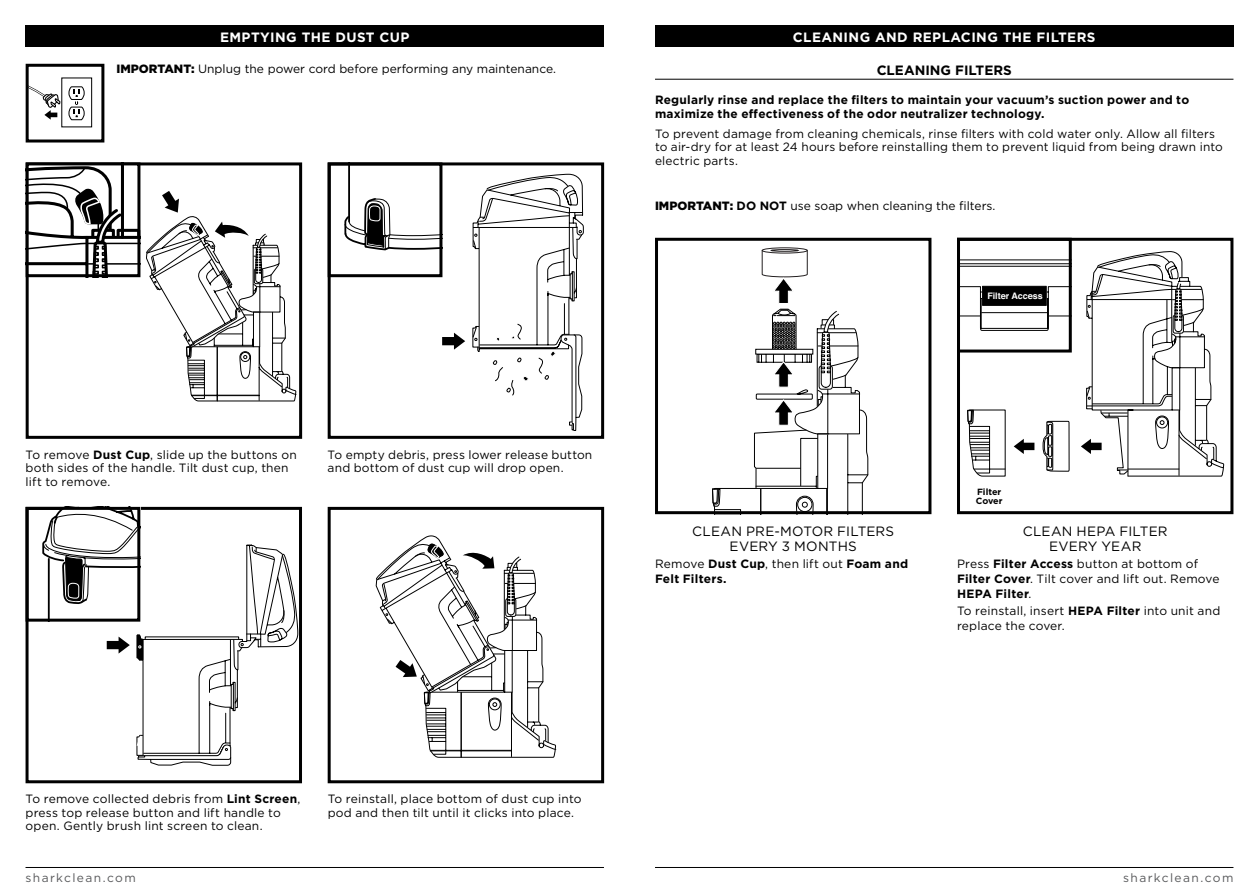
<style>
.page{position:relative;width:1259px;height:893px;background:#fff}
.page>*{position:absolute;margin:0;border:0;box-sizing:border-box;transform-origin:0 0}
.t1{font:13.5px/15px "Gotham";letter-spacing:.015em;color:#000;text-align:center}
.t2{font:700 13.5px "Gotham";letter-spacing:.03em;color:#fff}
.t3{font:700 13.5px "Gotham";color:#000}
.t4{font:12px/13.5px "Gotham";letter-spacing:.015em;color:#000}
.t5{font:700 12px/15px "Gotham";letter-spacing:.02em;color:#000}
.t6{font:12px "Gotham";letter-spacing:.115em;color:#58595b}
.t7{font:700 9px "Helvetica";color:#fff}
.t8{font:700 9px/9px "Gotham";color:#000}
.s1{font-weight:900}
.s2{font-weight:700}
.s3{font-weight:400}
</style>
<div class="page">
<hr style="left:655px;top:867px;width:578px;height:1px;background:#000">
<hr style="left:26px;top:867px;width:578px;height:1px;background:#000">
<div style="left:26px;top:26px;width:578px;height:21px;background:#000"></div>
<div style="left:26px;top:162px;width:276px;height:277px;border:3px solid #000"></div>
<svg style="left:26px;top:166px;width:114px;height:124px"></svg>
<div style="left:26px;top:162px;width:114px;height:115px;border:3px solid #000"></div>
<div style="left:328px;top:507px;width:276px;height:276px;border:3px solid #000"></div>
<svg style="left:472px;top:174px;width:112px;height:257px"></svg>
<div style="left:328px;top:162px;width:276px;height:277px;border:3px solid #000"></div>
<svg style="left:344px;top:166px;width:94px;height:84px"></svg>
<div style="left:328px;top:162px;width:114px;height:115px;border:3px solid #000"></div>
<div style="left:26px;top:507px;width:276px;height:276px;border:3px solid #000"></div>
<div style="left:26px;top:507px;width:114px;height:115px;border:3px solid #000"></div>
<div style="left:655px;top:26px;width:578px;height:21px;background:#000"></div>
<hr style="left:655px;top:79px;width:578px;height:1px;background:#000">
<svg style="left:762px;top:248px;width:45px;height:5px"></svg>
<div style="left:762px;top:247px;width:45px;height:6px;border:1px solid #231f20;border-radius:50%"></div>
<div style="left:771px;top:249px;width:27px;height:3px;border:1px solid #231f20;border-radius:50%"></div>
<div style="left:655px;top:238px;width:276px;height:276px;border:3px solid #000"></div>
<svg style="left:712px;top:250px;width:173px;height:264px"></svg>
<div style="left:957px;top:238px;width:276px;height:276px;border:3px solid #000"></div>
<div style="left:26px;top:64px;width:78px;height:79px;border:3px solid #000"></div>
<svg style="left:27px;top:77px;width:65px;height:50px"></svg>
<svg style="left:376px;top:535px;width:180px;height:223px"></svg>
<svg style="left:146px;top:191px;width:150px;height:210px"></svg>
<svg style="left:442px;top:333px;width:23px;height:17px"></svg>
<svg style="left:42px;top:507px;width:256px;height:259px"></svg>
<svg style="left:957px;top:251px;width:266px;height:225px"></svg>
<hr style="left:981px;top:312px;width:66px;height:1px;background:#000">
<div style="left:957px;top:238px;width:114px;height:115px;border:3px solid #000"></div>
<p class="t2" style="left:220px;top:28px;width:191px">EMPTYING THE DUST CUP</p>
<p class="t4" style="left:117px;top:62px;width:441px"><span class="s1">IMPORTANT:</span> Unplug the power cord before performing any maintenance.</p>
<p class="t4" style="left:26px;top:447px;width:273px">To remove <span class="s2">Dust Cup</span>, slide up the buttons on both sides of the handle. Tilt dust cup, then lift to remove.</p>
<p class="t4" style="left:328px;top:447px;width:266px">To empty debris, press lower release button and bottom of dust cup will drop open.</p>
<p class="t2" style="left:793px;top:28px;width:304px">CLEANING AND REPLACING THE FILTERS</p>
<p class="t3" style="left:876px;top:61px;width:137px">CLEANING FILTERS</p>
<p class="t5" style="left:655px;top:93px;width:536px;line-height:13.5px">Regularly rinse and replace the filters to maintain your vacuum’s suction power and to maximize the effectiveness of the odor neutralizer technology.</p>
<p class="t4" style="left:655px;top:127px;width:569px">To prevent damage from cleaning chemicals, rinse filters with cold water only. Allow all filters to air-dry for at least 24 hours before reinstalling them to prevent liquid from being drawn into electric parts.</p>
<p class="t4" style="left:655px;top:198px;width:342px"><span class="s1">IMPORTANT:</span> <span class="s2">DO NOT</span> use soap when cleaning the filters.</p>
<p class="t7" style="left:987px;top:289px;width:57px">Filter Access</p>
<p class="t1" style="left:692px;top:523px;width:203px">CLEAN PRE-MOTOR FILTERS<br>EVERY 3 MONTHS</p>
<p class="t5" style="left:655px;top:556px;width:255px"><span class="s3">Remove</span> Dust Cup<span class="s3">, then lift out</span> Foam and<br>Felt Filters.</p>
<p class="t8" style="left:976px;top:488px;width:28px">Filter<br>Cover</p>
<p class="t1" style="left:1023px;top:523px;width:146px">CLEAN HEPA FILTER<br>EVERY YEAR</p>
<p class="t4" style="left:957px;top:556px;width:264px;line-height:15px">Press <span class="s2">Filter Access</span> button at bottom of<br><span class="s2">Filter Cover</span>. Tilt cover and lift out. Remove<br><span class="s2">HEPA Filter</span>.</p>
<p class="t4" style="left:957px;top:603px;width:265px;line-height:15px">To reinstall, insert <span class="s2">HEPA Filter</span> into unit and replace the cover.</p>
<p class="t4" style="left:26px;top:792px;width:276px">To remove collected debris from <span class="s2">Lint Screen</span>, press top release button and lift handle to open. Gently brush lint screen to clean.</p>
<p class="t4" style="left:328px;top:792px;width:255px">To reinstall, place bottom of dust cup into pod and then tilt until it clicks into place.</p>
<p class="t6" style="left:26px;top:870px;width:112px">sharkclean.com</p>
<p class="t6" style="left:1123px;top:870px;width:112px">sharkclean.com</p>
</div>
